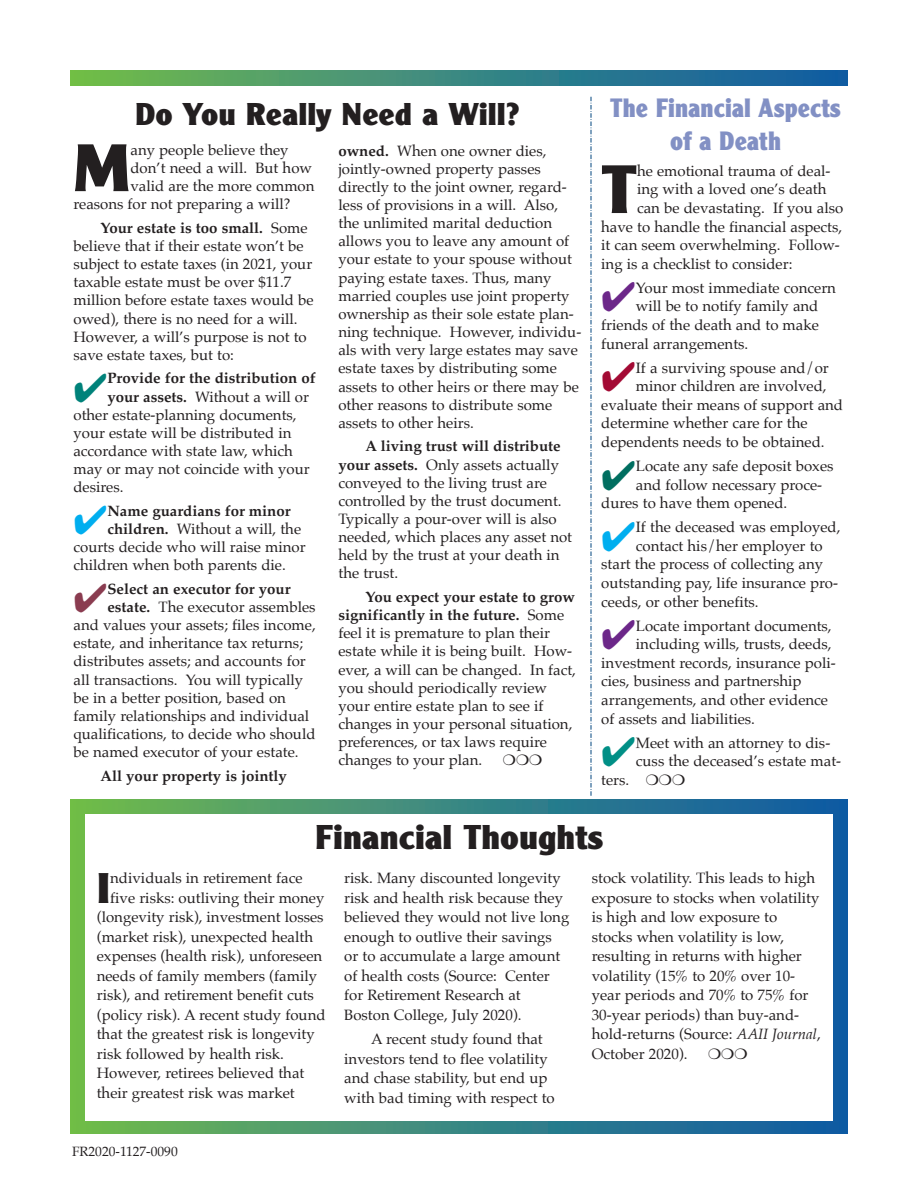
<style>
.page{position:relative;width:918px;height:1188px;background:#fff}
.page>*{position:absolute;margin:0;border:0;box-sizing:border-box;transform-origin:0 0}
.t1{font:71.55px "Clearface Gothic Extra Bold DTC";color:#231f20}
.t2{font:70.2px "Clearface Gothic Extra Bold DTC";color:#231f20}
.t3{font:44.85px "Clearface Gothic Extra Bold DTC";color:#231f20}
.t4{font:36px "Clearface Gothic Extra Bold DTC";color:#231f20}
.t5{font:33px "Clearface Gothic Extra Bold DTC";color:#231f20}
.t6{font:27.75px/33.3px "Clearface Gothic Extra Bold DTC";color:#8290c4;text-align:center;scale:.9 1}
.t7{font:15px/18.1px "Palatino";color:#231f20}
.t8{font:700 15px "Palatino";color:#231f20}
.t9{font:13.5px "Palatino";color:#231f20}
.s1{font-weight:700}
.s2{font-style:italic}
</style>
<div class="page">
<div style="left:70px;top:70px;width:778px;height:16px;background:linear-gradient(to right,#70bb4f,#0b59aa)"></div>
<svg style="left:70px;top:800px;width:778px;height:334px;background:#3e8a7c"></svg>
<div style="left:85px;top:814px;width:747px;height:307px;background:#fff"></div>
<svg style="left:591px;top:97px;width:1px;height:699px"></svg>
<h3 class="t5" style="left:135px;top:103px;width:386px">Do You Really Need a Will?</h3>
<h2 class="t2" style="left:74px;top:144px;width:59px">M</h2>
<p class="t7" style="left:130px;top:142px;width:160px">any people believe they</p>
<p class="t7" style="left:130px;top:160px;width:183px">don’t need a will. But how</p>
<p class="t7" style="left:130px;top:178px;width:186px">valid are the more common</p>
<p class="t7" style="left:74px;top:196px;width:219px">reasons for not preparing a will?</p>
<p class="t7" style="left:74px;top:220px;width:242px;text-indent:27px"><span class="s1">Your estate is too small.</span> Some believe that if their estate won’t be subject to estate taxes (in 2021, your taxable estate must be over $11.7 million before estate taxes would be owed), there is no need for a will.<br>However, a will’s purpose is not to save estate taxes, but to:</p>
<p class="t8" style="left:107px;top:371px;width:210px">Provide for the distribution of</p>
<p class="t7" style="left:107px;top:388px;width:203px"><span class="s1">your assets.</span> Without a will or</p>
<p class="t7" style="left:73px;top:407px;width:225px">other estate-planning documents,</p>
<p class="t7" style="left:73px;top:425px;width:219px">your estate will be distributed in</p>
<p class="t7" style="left:73px;top:443px;width:221px">accordance with state law, which</p>
<p class="t7" style="left:73px;top:461px;width:238px">may or may not coincide with your</p>
<p class="t7" style="left:73px;top:479px;width:52px">desires.</p>
<p class="t8" style="left:107px;top:504px;width:185px">Name guardians for minor</p>
<p class="t7" style="left:107px;top:521px;width:195px"><span class="s1">children.</span> Without a will, the</p>
<p class="t7" style="left:74px;top:539px;width:234px">courts decide who will raise minor</p>
<p class="t7" style="left:74px;top:557px;width:214px">children when both parents die.</p>
<p class="t8" style="left:107px;top:582px;width:185px">Select an executor for your</p>
<p class="t7" style="left:107px;top:599px;width:210px"><span class="s1">estate.</span> The executor assembles</p>
<p class="t7" style="left:74px;top:617px;width:244px">and values your assets; files income,</p>
<p class="t7" style="left:74px;top:635px;width:231px">estate, and inheritance tax returns;</p>
<p class="t7" style="left:74px;top:653px;width:234px">distributes assets; and accounts for</p>
<p class="t7" style="left:74px;top:671px;width:231px">all transactions. You will typically</p>
<p class="t7" style="left:74px;top:690px;width:214px">be in a better position, based on</p>
<p class="t7" style="left:74px;top:708px;width:237px">family relationships and individual</p>
<p class="t7" style="left:74px;top:726px;width:244px">qualifications, to decide who should</p>
<p class="t7" style="left:74px;top:744px;width:227px">be named executor of your estate.</p>
<p class="t8" style="left:100px;top:768px;width:188px">All your property is jointly</p>
<p class="t7" style="left:338px;top:142px;width:244px"><span class="s1">owned.</span> When one owner dies, jointly-owned property passes directly to the joint owner, regard&shy;less of provisions in a will. Also, the unlimited marital deduction allows you to leave any amount of your estate to your spouse without paying estate taxes. Thus, many married couples use joint property ownership as their sole estate plan&shy;ning technique. However, individu&shy;als with very large estates may save estate taxes by distributing some assets to other heirs or there may be other reasons to distribute some assets to other heirs.</p>
<p class="t7" style="left:338px;top:438px;width:235px;text-indent:27px"><span class="s1">A living trust will distribute your assets.</span> Only assets actually conveyed to the living trust are controlled by the trust document.<br>Typically a pour-over will is also needed, which places any asset not held by the trust at your death in the trust.</p>
<p class="t7" style="left:338px;top:589px;width:239px;text-indent:27px"><span class="s1">You expect your estate to grow significantly in the future.</span> Some feel it is premature to plan their estate while it is being built. How&shy;ever, a will can be changed. In fact, you should periodically review your entire estate plan to see if changes in your personal situation, preferences, or tax laws require changes to your plan.</p>
<h3 class="t6" style="left:610px;top:93px;width:258px">The Financial Aspects of a Death</h3>
<h1 class="t1" style="left:601px;top:165px;width:37px">T</h1>
<p class="t7" style="left:637px;top:163px;width:195px">he emotional trauma of deal-</p>
<p class="t7" style="left:637px;top:181px;width:191px">ing with a loved one’s death</p>
<p class="t7" style="left:637px;top:200px;width:208px">can be devastating. If you also</p>
<p class="t7" style="left:601px;top:218px;width:243px">have to handle the financial aspects,</p>
<p class="t7" style="left:601px;top:237px;width:240px">it can seem overwhelming. Follow-</p>
<p class="t7" style="left:601px;top:256px;width:193px">ing is a checklist to consider:</p>
<p class="t7" style="left:636px;top:280px;width:202px">Your most immediate concern</p>
<p class="t7" style="left:636px;top:298px;width:184px">will be to notify family and</p>
<p class="t7" style="left:601px;top:317px;width:219px">friends of the death and to make</p>
<p class="t7" style="left:601px;top:335px;width:149px">funeral arrangements.</p>
<p class="t7" style="left:636px;top:359px;width:194px">If a surviving spouse and/or</p>
<p class="t7" style="left:636px;top:378px;width:192px">minor children are involved,</p>
<p class="t7" style="left:601px;top:397px;width:243px">evaluate their means of support and</p>
<p class="t7" style="left:601px;top:415px;width:208px">determine whether care for the</p>
<p class="t7" style="left:601px;top:434px;width:225px">dependents needs to be obtained.</p>
<p class="t7" style="left:636px;top:458px;width:199px">Locate any safe deposit boxes</p>
<p class="t7" style="left:636px;top:476px;width:188px">and follow necessary proce-</p>
<p class="t7" style="left:601px;top:495px;width:188px">dures to have them opened.</p>
<p class="t7" style="left:636px;top:519px;width:206px">If the deceased was employed,</p>
<p class="t7" style="left:636px;top:538px;width:188px">contact his/her employer to</p>
<p class="t7" style="left:601px;top:556px;width:223px">start the process of collecting any</p>
<p class="t7" style="left:601px;top:575px;width:238px">outstanding pay, life insurance pro-</p>
<p class="t7" style="left:601px;top:593px;width:159px">ceeds, or other benefits.</p>
<p class="t7" style="left:636px;top:617px;width:197px">Locate important documents,</p>
<p class="t7" style="left:636px;top:636px;width:197px">including wills, trusts, deeds,</p>
<p class="t7" style="left:601px;top:655px;width:236px">investment records, insurance poli-</p>
<p class="t7" style="left:601px;top:673px;width:202px">cies, business and partnership</p>
<p class="t7" style="left:601px;top:692px;width:228px">arrangements, and other evidence</p>
<p class="t7" style="left:601px;top:710px;width:155px">of assets and liabilities.</p>
<p class="t7" style="left:636px;top:734px;width:207px;line-height:18.6px">Meet with an attorney to dis&shy;cuss the deceased’s estate mat-</p>
<p class="t7" style="left:601px;top:772px;width:30px">ters.</p>
<h3 class="t4" style="left:315px;top:825px;width:290px">Financial Thoughts</h3>
<h3 class="t3" style="left:97px;top:873px;width:15px">I</h3>
<p class="t7" style="left:110px;top:870px;width:194px">ndividuals in retirement face</p>
<p class="t7" style="left:110px;top:889px;width:216px">five risks: outliving their money</p>
<p class="t7" style="left:97px;top:909px;width:228px">(longevity risk), investment losses</p>
<p class="t7" style="left:97px;top:928px;width:218px">(market risk), unexpected health</p>
<p class="t7" style="left:97px;top:948px;width:227px">expenses (health risk), unforeseen</p>
<p class="t7" style="left:97px;top:967px;width:222px">needs of family members (family</p>
<p class="t7" style="left:97px;top:987px;width:219px">risk), and retirement benefit cuts</p>
<p class="t7" style="left:97px;top:1006px;width:230px">(policy risk). A recent study found</p>
<p class="t7" style="left:97px;top:1026px;width:220px">that the greatest risk is longevity</p>
<p class="t7" style="left:97px;top:1045px;width:189px">risk followed by health risk.</p>
<p class="t7" style="left:97px;top:1065px;width:209px">However, retirees believed that</p>
<p class="t7" style="left:97px;top:1084px;width:200px">their greatest risk was market</p>
<p class="t9" style="left:72px;top:1145px;width:107px">FR2020-1127-0090</p>
<p class="t7" style="left:344px;top:869px;width:227px;line-height:19.5px">risk. Many discounted longevity risk and health risk because they believed they would not live long enough to outlive their savings or to accumulate a large amount of health costs (Source: Center for Retirement Research at<br>Boston College, July 2020).</p>
<p class="t7" style="left:344px;top:1031px;width:212px;line-height:19.5px;text-indent:27px">A recent study found that investors tend to flee volatility and chase stability, but end up with bad timing with respect to</p>
<p class="t7" style="left:592px;top:869px;width:231px;line-height:19.5px">stock volatility. This leads to high exposure to stocks when volatility is high and low exposure to stocks when volatility is low, resulting in returns with higher volatility (15% to 20% over 10- year periods and 70% to 75% for<br>30-year periods) than buy-and&shy;hold-returns (Source: <span class="s2">AAII Journal</span>,<br>October 2020).</p>
</div>
